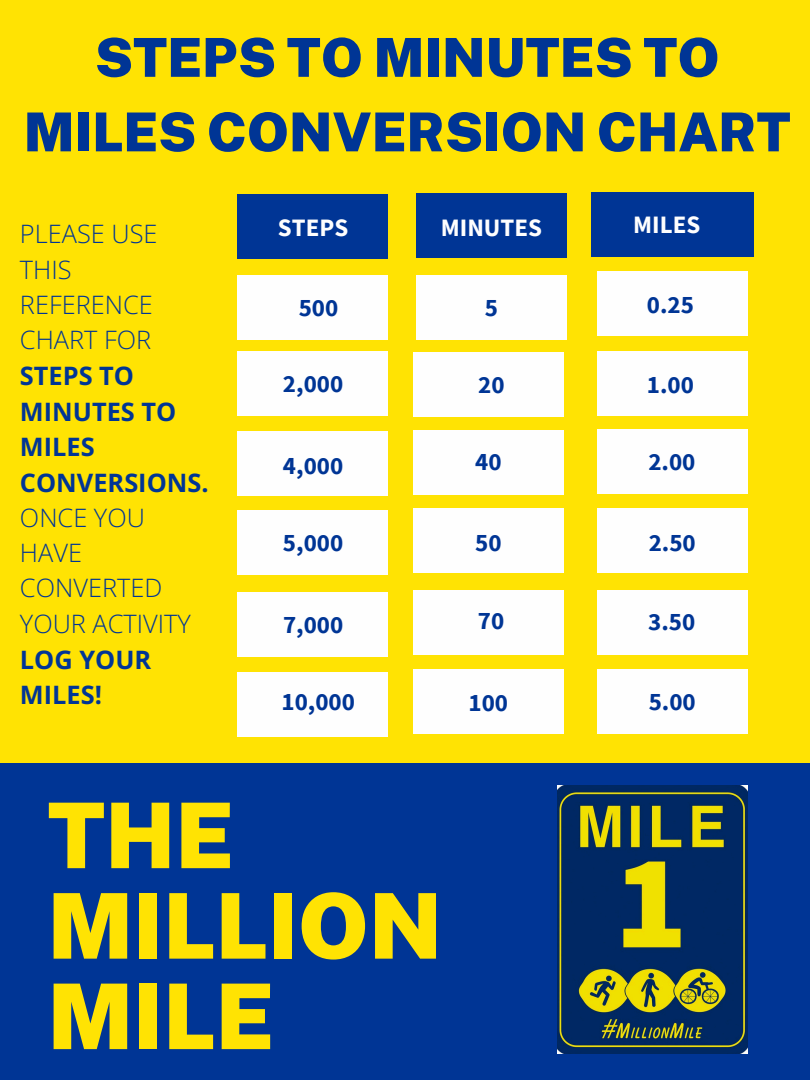
<style>
.page{position:relative;width:810px;height:1080px;background:#ffe303}
.page>*{position:absolute;margin:0;border:0;box-sizing:border-box;transform-origin:0 0}
.t1{font:900 90.62px/90.5px "Public Sans";color:#ffe303}
.t2{font:900 53.69px/74.5px "Public Sans";color:#003595;text-align:center}
.t3{font:300 25.38px/35.1px "Open Sans";color:#003595}
.t4{font:700 25.38px "Open Sans";color:#003595}
.t5{font:700 25px "Source Sans Pro";color:#003595}
.t6{font:700 25px "Source Sans Pro";color:#fefefe}
</style>
<div class="page">
<div style="left:0;top:764px;width:810px;height:316px;background:#003595"></div>
<img style="left:558px;top:785px;width:190px;height:269px">
<div style="left:238px;top:195px;width:150px;height:64px;background:#003595"></div>
<div style="left:238px;top:275px;width:150px;height:65px;background:#fefefe"></div>
<div style="left:238px;top:351px;width:150px;height:65px;background:#fefefe"></div>
<div style="left:238px;top:431px;width:150px;height:65px;background:#fefefe"></div>
<div style="left:238px;top:510px;width:150px;height:65px;background:#fefefe"></div>
<div style="left:238px;top:592px;width:150px;height:65px;background:#fefefe"></div>
<div style="left:238px;top:672px;width:150px;height:65px;background:#fefefe"></div>
<div style="left:413px;top:590px;width:151px;height:65px;background:#fefefe"></div>
<div style="left:413px;top:352px;width:151px;height:65px;background:#fefefe"></div>
<div style="left:413px;top:430px;width:151px;height:65px;background:#fefefe"></div>
<div style="left:413px;top:508px;width:151px;height:65px;background:#fefefe"></div>
<div style="left:413px;top:669px;width:151px;height:65px;background:#fefefe"></div>
<div style="left:416px;top:193px;width:151px;height:65px;background:#003595"></div>
<div style="left:416px;top:275px;width:151px;height:65px;background:#fefefe"></div>
<div style="left:591px;top:192px;width:162px;height:65px;background:#003595"></div>
<div style="left:597px;top:351px;width:151px;height:65px;background:#fefefe"></div>
<div style="left:597px;top:271px;width:151px;height:65px;background:#fefefe"></div>
<div style="left:597px;top:429px;width:151px;height:65px;background:#fefefe"></div>
<div style="left:597px;top:508px;width:151px;height:65px;background:#fefefe"></div>
<div style="left:597px;top:590px;width:151px;height:65px;background:#fefefe"></div>
<div style="left:597px;top:669px;width:151px;height:65px;background:#fefefe"></div>
<p class="t2" style="left:24px;top:20px;width:769px">STEPS TO MINUTES TO<br>MILES CONVERSION CHART</p>
<p class="t3" style="left:20px;top:216px;width:139px">PLEASE USE</p>
<p class="t3" style="left:20px;top:251px;width:53px">THIS</p>
<p class="t3" style="left:20px;top:287px;width:134px">REFERENCE<br>CHART FOR</p>
<p class="t4" style="left:20px;top:358px;width:116px">STEPS TO</p>
<p class="t4" style="left:20px;top:394px;width:158px">MINUTES TO</p>
<h3 class="t4" style="left:20px;top:429px;width:76px">MILES</h3>
<p class="t4" style="left:20px;top:465px;width:190px">CONVERSIONS.</p>
<p class="t3" style="left:20px;top:499px;width:126px">ONCE YOU</p>
<p class="t3" style="left:20px;top:535px;width:64px">HAVE</p>
<p class="t3" style="left:20px;top:570px;width:144px">CONVERTED</p>
<p class="t3" style="left:20px;top:605px;width:172px">YOUR ACTIVITY</p>
<p class="t4" style="left:20px;top:642px;width:133px">LOG YOUR</p>
<h1 class="t4" style="left:20px;top:677px;width:84px">MILES!</h1>
<h4 class="t6" style="left:278px;top:211px;width:72px">STEPS</h4>
<p class="t6" style="left:441px;top:211px;width:103px">MINUTES</p>
<h3 class="t5" style="left:299px;top:291px;width:41px">500</h3>
<h4 class="t5" style="left:485px;top:291px;width:15px">5</h4>
<h3 class="t5" style="left:283px;top:367px;width:62px">2,000</h3>
<h3 class="t5" style="left:478px;top:368px;width:28px">20</h3>
<h3 class="t5" style="left:283px;top:449px;width:62px">4,000</h3>
<h3 class="t5" style="left:475px;top:445px;width:28px">40</h3>
<h4 class="t5" style="left:283px;top:527px;width:62px">5,000</h4>
<h3 class="t5" style="left:475px;top:527px;width:28px">50</h3>
<h3 class="t5" style="left:283px;top:609px;width:62px">7,000</h3>
<h4 class="t5" style="left:478px;top:605px;width:28px">70</h4>
<h4 class="t5" style="left:281px;top:685px;width:75px">10,000</h4>
<h4 class="t5" style="left:469px;top:686px;width:41px">100</h4>
<p class="t6" style="left:633px;top:208px;width:69px">MILES</p>
<p class="t5" style="left:647px;top:288px;width:49px">0.25</p>
<p class="t5" style="left:647px;top:368px;width:49px">1.00</p>
<p class="t5" style="left:648px;top:445px;width:49px">2.00</p>
<h3 class="t5" style="left:649px;top:527px;width:49px">2.50</h3>
<p class="t5" style="left:648px;top:606px;width:49px">3.50</p>
<p class="t5" style="left:649px;top:686px;width:49px">5.00</p>
<h4 class="t1" style="left:47px;top:790px;width:396px">THE<br>MILLION<br>MILE</h4>
</div>
